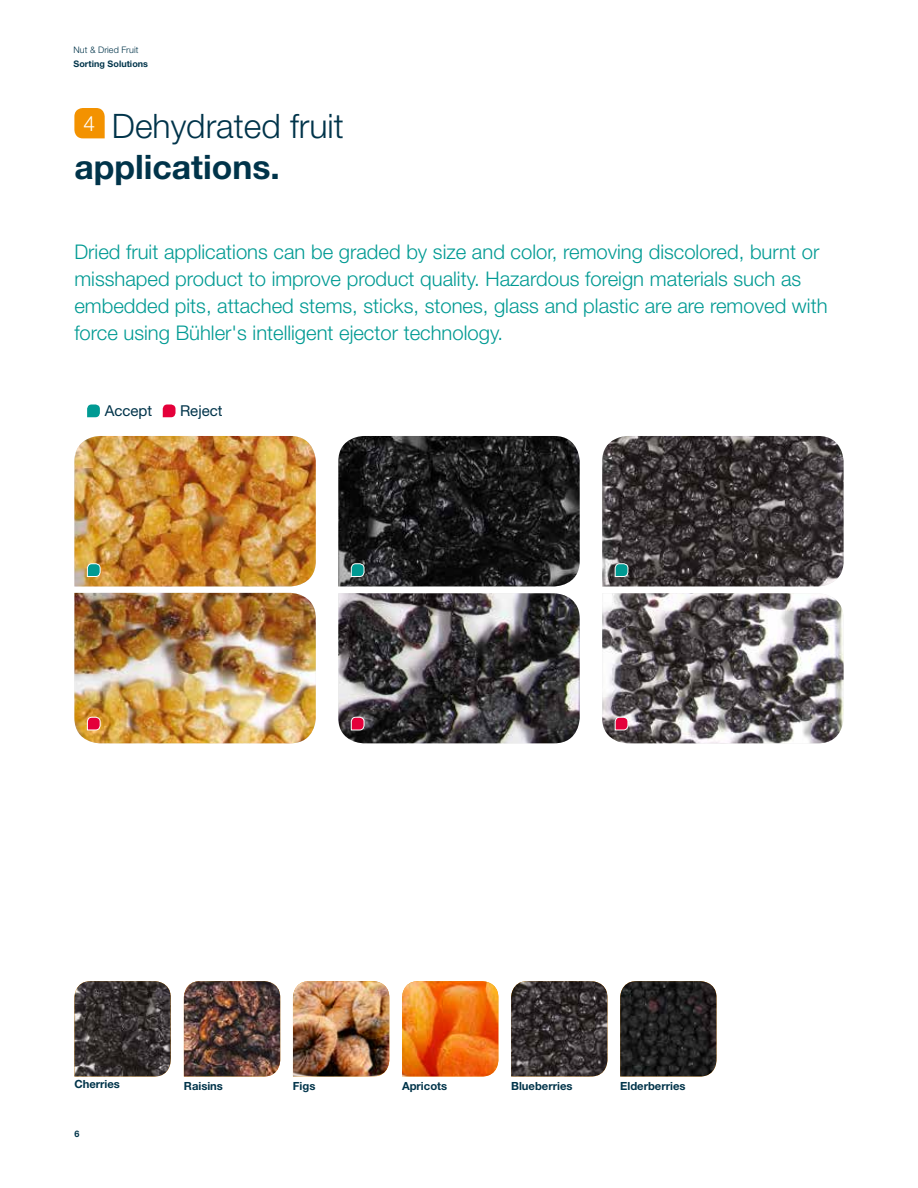
<style>
.page{position:relative;width:918px;height:1188px;background:#fff}
.page>*{position:absolute;margin:0;border:0;box-sizing:border-box;transform-origin:0 0}
.t1{font:300 33.75px "Helvetica Neue LT";color:#00344a}
.t2{font:700 33.75px "Helvetica Neue LT";color:#00344a}
.t3{font:300 21px "Helvetica Neue LT";color:#fff}
.t4{font:300 20.25px/27px "Helvetica Neue LT";color:#009a93}
.t5{font:15px "Helvetica Neue LT";color:#00344a}
.t6{font:700 11.25px "Helvetica Neue LT Pro";color:#00344a}
.t7{font:700 9px "Helvetica Neue LT";letter-spacing:.005em;color:#00344a}
.t8{font:300 9px "Helvetica Neue LT";letter-spacing:.005em;color:#00344a}
</style>
<div class="page">
<img style="left:184px;top:981px;width:96px;height:95px">
<img style="left:74px;top:981px;width:97px;height:95px">
<img style="left:402px;top:981px;width:96px;height:95px">
<img style="left:293px;top:981px;width:96px;height:95px">
<img style="left:511px;top:981px;width:96px;height:95px">
<img style="left:620px;top:981px;width:96px;height:95px">
<svg style="left:87px;top:405px;width:13px;height:12px"></svg>
<svg style="left:163px;top:405px;width:13px;height:12px"></svg>
<img style="left:74px;top:436px;width:242px;height:150px">
<img style="left:74px;top:593px;width:242px;height:150px">
<svg style="left:338px;top:436px;width:242px;height:150px;background:#222323"></svg>
<svg style="left:338px;top:593px;width:242px;height:150px;background:#555254"></svg>
<svg style="left:602px;top:436px;width:242px;height:150px;background:#433e3f"></svg>
<svg style="left:602px;top:593px;width:242px;height:150px;background:#7b7678"></svg>
<svg style="left:74px;top:108px;width:31px;height:30px"></svg>
<p class="t8" style="left:74px;top:45px;width:66px">Nut &amp; Dried Fruit</p>
<p class="t7" style="left:74px;top:58px;width:76px">Sorting Solutions</p>
<h1 class="t1" style="left:112px;top:106px;width:233px">Dehydrated fruit</h1>
<h1 class="t2" style="left:74px;top:146px;width:207px">applications.</h1>
<p class="t3" style="left:84px;top:111px;width:13px">4</p>
<p class="t4" style="left:74px;top:237px;width:755px">Dried fruit applications can be graded by size and color, removing discolored, burnt or misshaped product to improve product quality. Hazardous foreign materials such as embedded pits, attached stems, sticks, stones, glass and plastic are are removed with force using Bühler's intelligent ejector technology.</p>
<p class="t5" style="left:105px;top:402px;width:49px">Accept</p>
<p class="t5" style="left:180px;top:402px;width:44px">Reject</p>
<p class="t6" style="left:74px;top:1077px;width:47px">Cherries</p>
<p class="t6" style="left:184px;top:1079px;width:41px">Raisins</p>
<p class="t6" style="left:293px;top:1079px;width:24px">Figs</p>
<p class="t6" style="left:402px;top:1079px;width:47px">Apricots</p>
<p class="t6" style="left:511px;top:1079px;width:63px">Blueberries</p>
<p class="t6" style="left:620px;top:1079px;width:67px">Elderberries</p>
<p class="t7" style="left:74px;top:1128px;width:7px">6</p>
</div>
